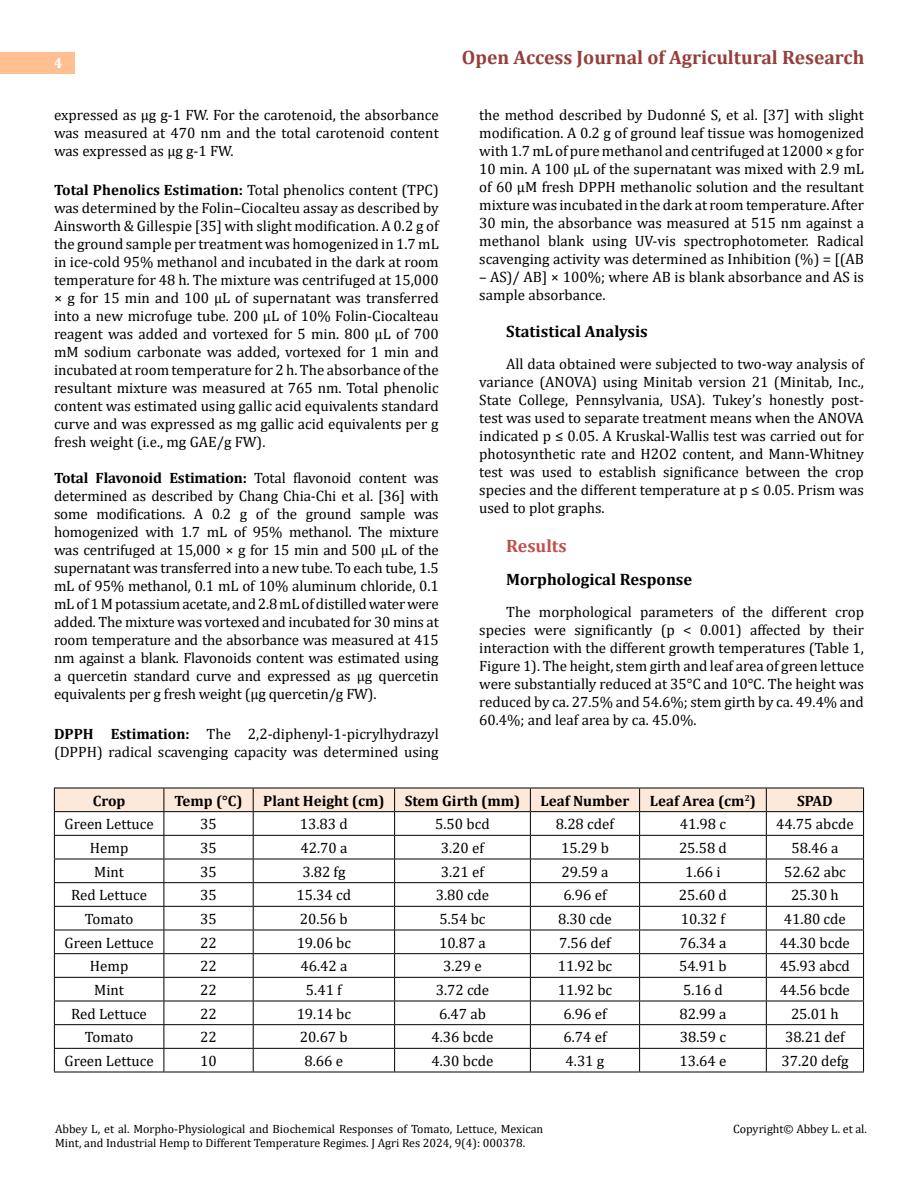
<style>
.page{position:relative;width:918px;height:1188px;background:#fff}
.page>*{position:absolute;margin:0;border:0;box-sizing:border-box;transform-origin:0 0}
.t1{font:700 19.5px "Cambria";color:#953f3c}
.t2{font:700 18px "Cambria";color:#c0504d}
.t3{font:700 16.5px "Cambria";color:#000}
.t4{font:15px/18px "Cambria";color:#000;text-align:justify}
.t5{font:700 15px "Cambria";color:#000}
.t6{font:700 15px "Cambria";color:#fff}
.t7{font:12px/14.4px "Cambria";color:#000}
.s1{font-weight:700}
</style>
<div class="page">
<div style="left:0;top:52px;width:74px;height:21px;background:#ffbf91"></div>
<svg style="left:54px;top:788px;width:810px;height:284px"></svg>
<hr style="left:54px;top:1072px;width:110px;height:1px;background:#000">
<hr style="left:164px;top:1072px;width:89px;height:1px;background:#000">
<hr style="left:253px;top:1072px;width:142px;height:1px;background:#000">
<hr style="left:395px;top:1072px;width:135px;height:1px;background:#000">
<hr style="left:530px;top:1072px;width:110px;height:1px;background:#000">
<hr style="left:640px;top:1072px;width:126px;height:1px;background:#000">
<hr style="left:766px;top:1072px;width:98px;height:1px;background:#000">
<p class="t6" style="left:54px;top:53px;width:10px">4</p>
<p class="t4" style="left:54px;top:105px;width:386px">expressed as µg g-1 FW. For the carotenoid, the absorbance was measured at 470 nm and the total carotenoid content was expressed as µg g-1 FW.</p>
<p class="t4" style="left:54px;top:181px;width:386px"><span class="s1">Total Phenolics Estimation:</span> Total phenolics content (TPC) was determined by the Folin–Ciocalteu assay as described by Ainsworth &amp; Gillespie [35] with slight modification. A 0.2 g of the ground sample per treatment was homogenized in 1.7 mL in ice-cold 95% methanol and incubated in the dark at room temperature for 48 h. The mixture was centrifuged at 15,000 × g for 15 min and 100 µL of supernatant was transferred into a new microfuge tube. 200 µL of 10% Folin-Ciocalteau reagent was added and vortexed for 5 min. 800 µL of 700 mM sodium carbonate was added, vortexed for 1 min and incubated at room temperature for 2 h. The absorbance of the resultant mixture was measured at 765 nm. Total phenolic content was estimated using gallic acid equivalents standard curve and was expressed as mg gallic acid equivalents per g fresh weight (i.e., mg GAE/g FW).</p>
<p class="t4" style="left:54px;top:469px;width:386px"><span class="s1">Total Flavonoid Estimation:</span> Total flavonoid content was determined as described by Chang Chia-Chi et al. [36] with some modifications. A 0.2 g of the ground sample was homogenized with 1.7 mL of 95% methanol. The mixture was centrifuged at 15,000 × g for 15 min and 500 µL of the supernatant was transferred into a new tube. To each tube, 1.5 mL of 95% methanol, 0.1 mL of 10% aluminum chloride, 0.1 mL of 1 M potassium acetate, and 2.8 mL of distilled water were added. The mixture was vortexed and incubated for 30 mins at room temperature and the absorbance was measured at 415 nm against a blank. Flavonoids content was estimated using a quercetin standard curve and expressed as µg quercetin equivalents per g fresh weight (µg quercetin/g FW).</p>
<p class="t4" style="left:54px;top:725px;width:386px"><span class="s1">DPPH Estimation:</span> The 2,2-diphenyl-1-picrylhydrazyl (DPPH) radical scavenging capacity was determined using</p>
<h1 class="t1" style="left:462px;top:44px;width:404px">Open Access Journal of Agricultural Research</h1>
<p class="t4" style="left:479px;top:105px;width:386px">the method described by Dudonné S, et al. [37] with slight modification. A 0.2 g of ground leaf tissue was homogenized with 1.7 mL of pure methanol and centrifuged at 12000 × g for 10 min. A 100 µL of the supernatant was mixed with 2.9 mL of 60 µM fresh DPPH methanolic solution and the resultant mixture was incubated in the dark at room temperature. After 30 min, the absorbance was measured at 515 nm against a methanol blank using UV-vis spectrophotometer. Radical scavenging activity was determined as Inhibition (%) = [(AB</p>
<p class="t4" style="left:479px;top:267px;width:386px">– AS)/ AB] × 100%; where AB is blank absorbance and AS is sample absorbance.</p>
<p class="t3" style="left:506px;top:320px;width:143px">Statistical Analysis</p>
<p class="t4" style="left:479px;top:355px;width:386px;text-indent:27px">All data obtained were subjected to two-way analysis of variance (ANOVA) using Minitab version 21 (Minitab, Inc., State College, Pennsylvania, USA). Tukey’s honestly post&shy;test was used to separate treatment means when the ANOVA indicated p ≤ 0.05. A Kruskal-Wallis test was carried out for photosynthetic rate and H2O2 content, and Mann-Whitney test was used to establish significance between the crop species and the different temperature at p ≤ 0.05. Prism was used to plot graphs.</p>
<p class="t2" style="left:506px;top:533px;width:62px">Results</p>
<p class="t3" style="left:506px;top:568px;width:188px">Morphological Response</p>
<p class="t4" style="left:479px;top:603px;width:386px;text-indent:27px">The morphological parameters of the different crop species were significantly (p &lt; 0.001) affected by their interaction with the different growth temperatures (Table 1, Figure 1). The height, stem girth and leaf area of green lettuce were substantially reduced at 35°C and 10°C. The height was reduced by ca. 27.5% and 54.6%; stem girth by ca. 49.4% and 60.4%; and leaf area by ca. 45.0%.</p>
<p class="t5" style="left:93px;top:790px;width:34px">Crop</p>
<p class="t5" style="left:174px;top:790px;width:70px">Temp (°C)</p>
<p class="t5" style="left:263px;top:790px;width:123px">Plant Height (cm)</p>
<p class="t5" style="left:405px;top:790px;width:117px">Stem Girth (mm)</p>
<p class="t5" style="left:541px;top:790px;width:90px">Leaf Number</p>
<p class="t5" style="left:650px;top:790px;width:108px">Leaf Area (cm<sup>2</sup>)</p>
<p class="t5" style="left:797px;top:790px;width:37px">SPAD</p>
<p class="t4" style="left:65px;top:815px;width:91px">Green Lettuce</p>
<p class="t4" style="left:200px;top:815px;width:18px">35</p>
<p class="t4" style="left:300px;top:815px;width:49px">13.83 d</p>
<p class="t4" style="left:435px;top:815px;width:56px">5.50 bcd</p>
<p class="t4" style="left:556px;top:815px;width:60px">8.28 cdef</p>
<p class="t4" style="left:680px;top:815px;width:48px">41.98 c</p>
<p class="t4" style="left:776px;top:815px;width:79px">44.75 abcde</p>
<p class="t4" style="left:90px;top:839px;width:40px">Hemp</p>
<p class="t4" style="left:200px;top:839px;width:18px">35</p>
<p class="t4" style="left:300px;top:839px;width:48px">42.70 a</p>
<p class="t4" style="left:441px;top:839px;width:45px">3.20 ef</p>
<p class="t4" style="left:561px;top:839px;width:49px">15.29 b</p>
<p class="t4" style="left:679px;top:839px;width:49px">25.58 d</p>
<p class="t4" style="left:791px;top:839px;width:48px">58.46 a</p>
<p class="t4" style="left:94px;top:862px;width:31px">Mint</p>
<p class="t4" style="left:200px;top:862px;width:18px">35</p>
<p class="t4" style="left:302px;top:862px;width:45px">3.82 fg</p>
<p class="t4" style="left:441px;top:862px;width:45px">3.21 ef</p>
<p class="t4" style="left:562px;top:862px;width:48px">29.59 a</p>
<p class="t4" style="left:685px;top:862px;width:37px">1.66 i</p>
<p class="t4" style="left:784px;top:862px;width:63px">52.62 abc</p>
<p class="t4" style="left:71px;top:886px;width:77px">Red Lettuce</p>
<p class="t4" style="left:200px;top:886px;width:18px">35</p>
<p class="t4" style="left:297px;top:886px;width:56px">15.34 cd</p>
<p class="t4" style="left:436px;top:886px;width:55px">3.80 cde</p>
<p class="t4" style="left:563px;top:886px;width:45px">6.96 ef</p>
<p class="t4" style="left:679px;top:886px;width:49px">25.60 d</p>
<p class="t4" style="left:791px;top:886px;width:49px">25.30 h</p>
<p class="t4" style="left:85px;top:910px;width:50px">Tomato</p>
<p class="t4" style="left:200px;top:910px;width:18px">35</p>
<p class="t4" style="left:300px;top:910px;width:49px">20.56 b</p>
<p class="t4" style="left:439px;top:910px;width:48px">5.54 bc</p>
<p class="t4" style="left:558px;top:910px;width:55px">8.30 cde</p>
<p class="t4" style="left:681px;top:910px;width:46px">10.32 f</p>
<p class="t4" style="left:784px;top:910px;width:63px">41.80 cde</p>
<p class="t4" style="left:65px;top:934px;width:91px">Green Lettuce</p>
<p class="t4" style="left:200px;top:934px;width:18px">22</p>
<p class="t4" style="left:297px;top:934px;width:56px">19.06 bc</p>
<p class="t4" style="left:439px;top:934px;width:48px">10.87 a</p>
<p class="t4" style="left:559px;top:934px;width:53px">7.56 def</p>
<p class="t4" style="left:679px;top:934px;width:48px">76.34 a</p>
<p class="t4" style="left:780px;top:934px;width:72px">44.30 bcde</p>
<p class="t4" style="left:90px;top:957px;width:40px">Hemp</p>
<p class="t4" style="left:200px;top:957px;width:18px">22</p>
<p class="t4" style="left:300px;top:957px;width:48px">46.42 a</p>
<p class="t4" style="left:443px;top:957px;width:40px">3.29 e</p>
<p class="t4" style="left:558px;top:957px;width:56px">11.92 bc</p>
<p class="t4" style="left:679px;top:957px;width:49px">54.91 b</p>
<p class="t4" style="left:780px;top:957px;width:72px">45.93 abcd</p>
<p class="t4" style="left:94px;top:981px;width:31px">Mint</p>
<p class="t4" style="left:200px;top:981px;width:18px">22</p>
<p class="t4" style="left:306px;top:981px;width:37px">5.41 f</p>
<p class="t4" style="left:436px;top:981px;width:55px">3.72 cde</p>
<p class="t4" style="left:558px;top:981px;width:56px">11.92 bc</p>
<p class="t4" style="left:683px;top:981px;width:41px">5.16 d</p>
<p class="t4" style="left:780px;top:981px;width:72px">44.56 bcde</p>
<p class="t4" style="left:71px;top:1005px;width:77px">Red Lettuce</p>
<p class="t4" style="left:200px;top:1005px;width:18px">22</p>
<p class="t4" style="left:297px;top:1005px;width:56px">19.14 bc</p>
<p class="t4" style="left:439px;top:1005px;width:48px">6.47 ab</p>
<p class="t4" style="left:563px;top:1005px;width:45px">6.96 ef</p>
<p class="t4" style="left:679px;top:1005px;width:48px">82.99 a</p>
<p class="t4" style="left:791px;top:1005px;width:49px">25.01 h</p>
<p class="t4" style="left:85px;top:1028px;width:50px">Tomato</p>
<p class="t4" style="left:200px;top:1028px;width:18px">22</p>
<p class="t4" style="left:300px;top:1028px;width:49px">20.67 b</p>
<p class="t4" style="left:432px;top:1028px;width:63px">4.36 bcde</p>
<p class="t4" style="left:563px;top:1028px;width:45px">6.74 ef</p>
<p class="t4" style="left:680px;top:1028px;width:48px">38.59 c</p>
<p class="t4" style="left:785px;top:1028px;width:61px">38.21 def</p>
<p class="t4" style="left:65px;top:1052px;width:91px">Green Lettuce</p>
<p class="t4" style="left:200px;top:1052px;width:18px">10</p>
<p class="t4" style="left:305px;top:1052px;width:40px">8.66 e</p>
<p class="t4" style="left:432px;top:1052px;width:63px">4.30 bcde</p>
<p class="t4" style="left:566px;top:1052px;width:40px">4.31 g</p>
<p class="t4" style="left:679px;top:1052px;width:48px">13.64 e</p>
<p class="t4" style="left:781px;top:1052px;width:69px">37.20 defg</p>
<p class="t7" style="left:55px;top:1121px;width:490px">Abbey L, et al. Morpho-Physiological and Biochemical Responses of Tomato, Lettuce, Mexican<br>Mint, and Industrial Hemp to Different Temperature Regimes. J Agri Res 2024, 9(4): 000378.</p>
<p class="t7" style="left:733px;top:1121px;width:135px">Copyright© Abbey L. et al.</p>
</div>
